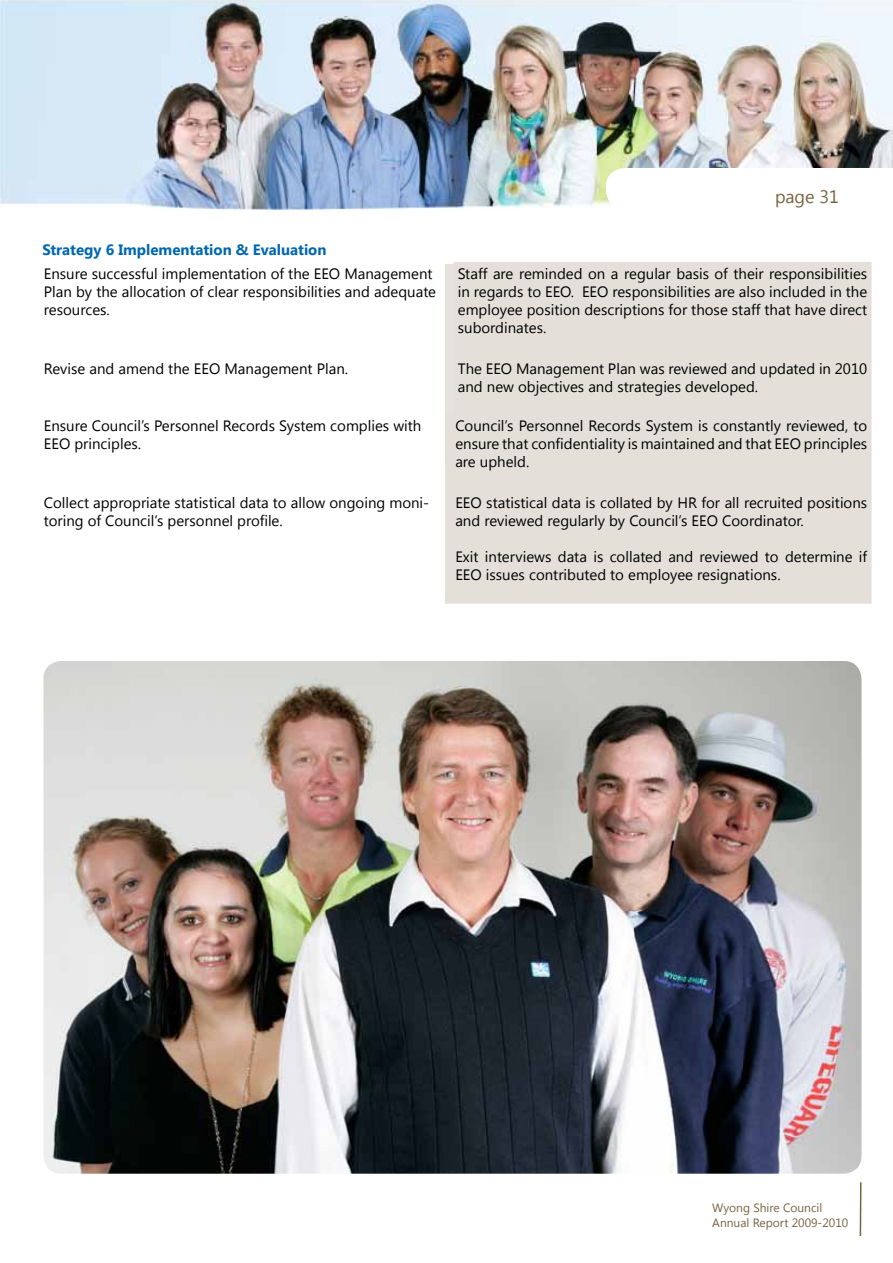
<style>
.page{position:relative;width:893px;height:1263px;background:#fff}
.page>*{position:absolute;margin:0;border:0;box-sizing:border-box;transform-origin:0 0}
.t1{font:18px "Segoe UI";color:#776441}
.t2{font:15px/18px "Segoe UI";color:#000}
.t3{font:700 15px "Segoe UI";color:#0067b1}
.t4{font:12px/14.4px "Segoe UI";color:#776441}
</style>
<div class="page">
<hr style="left:860px;top:1182px;width:1px;height:54px;background:#776441">
<img style="left:0;top:0;width:892px;height:210px">
<svg style="left:565px;top:158px;width:328px;height:51px"></svg>
<div style="left:445px;top:262px;width:426px;height:342px;background:#e4e0d9"></div>
<img style="left:43px;top:661px;width:818px;height:513px">
<p class="t1" style="left:775px;top:184px;width:65px">page 31</p>
<p class="t3" style="left:42px;top:239px;width:286px">Strategy 6 Implementation &amp; Evaluation</p>
<p class="t2" style="left:44px;top:264px;width:394px">Ensure successful implementation of the EEO Management<br>Plan by the allocation of clear responsibilities and adequate resources.</p>
<p class="t2" style="left:458px;top:264px;width:411px;text-align:justify">Staff are reminded on a regular basis of their responsibilities in regards to EEO. EEO responsibilities are also included in the employee position descriptions for those staff that have direct subordinates.</p>
<p class="t2" style="left:44px;top:359px;width:306px">Revise and amend the EEO Management Plan.</p>
<p class="t2" style="left:458px;top:359px;width:411px">The EEO Management Plan was reviewed and updated in 2010 and new objectives and strategies developed.</p>
<p class="t2" style="left:44px;top:416px;width:379px">Ensure Council’s Personnel Records System complies with<br>EEO principles.</p>
<p class="t2" style="left:455px;top:416px;width:413px;text-align:justify">Council’s Personnel Records System is constantly reviewed, to ensure that confidentiality is maintained and that EEO principles are upheld.</p>
<p class="t2" style="left:44px;top:493px;width:387px">Collect appropriate statistical data to allow ongoing moni&shy;toring of Council’s personnel profile.</p>
<p class="t2" style="left:455px;top:493px;width:413px">EEO statistical data is collated by HR for all recruited positions and reviewed regularly by Council’s EEO Coordinator.</p>
<p class="t2" style="left:455px;top:547px;width:413px">Exit interviews data is collated and reviewed to determine if<br>EEO issues contributed to employee resignations.</p>
<p class="t4" style="left:712px;top:1200px;width:138px">Wyong Shire Council<br>Annual Report 2009-2010</p>
</div>
